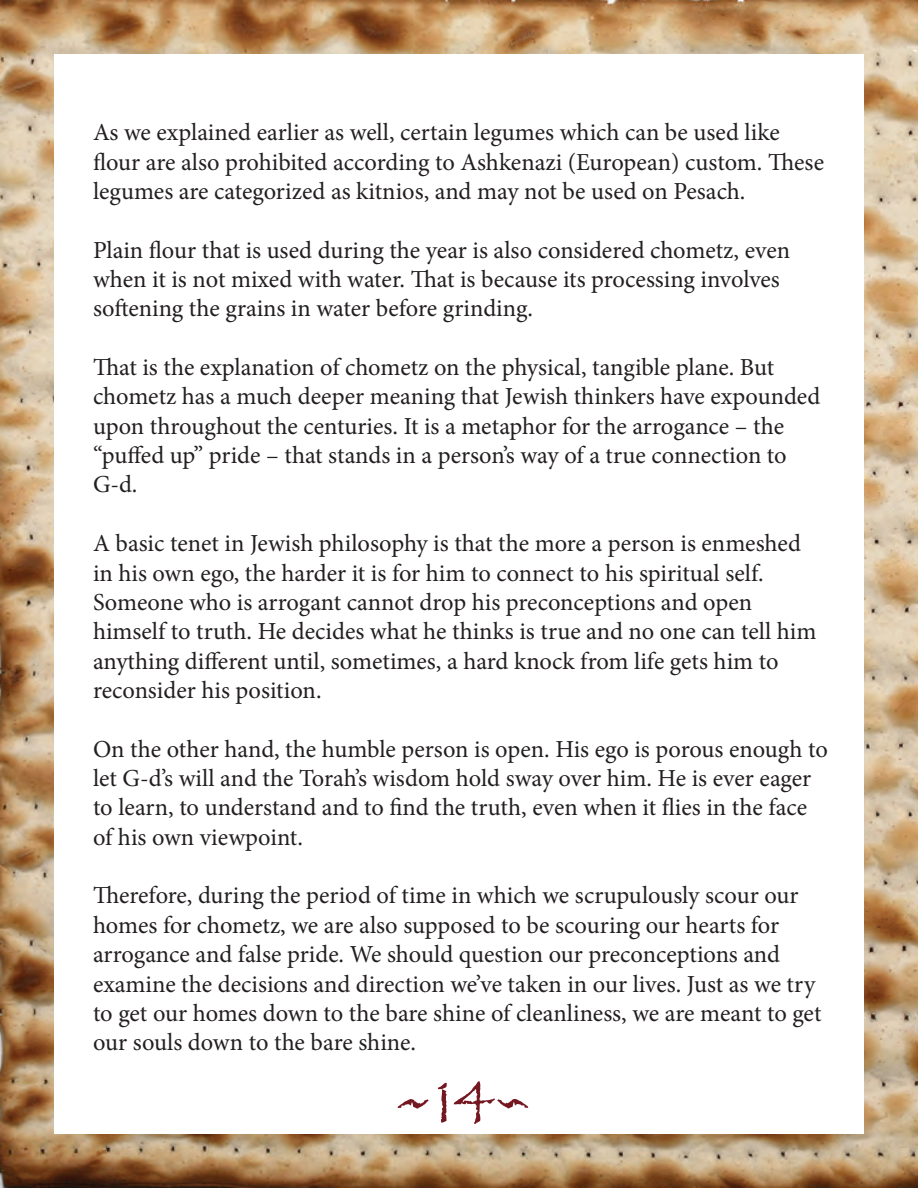
<style>
.page{position:relative;width:918px;height:1188px;background:#fff}
.page>*{position:absolute;margin:0;border:0;box-sizing:border-box;transform-origin:0 0}
.t1{font:90px "Papyrus";color:#741720}
.t2{font:72px "Papyrus";color:#741720}
.t3{font:24.45px/29.4px "Minion Pro";color:#231f20}
</style>
<div class="page">
<img style="left:0;top:0;width:918px;height:1188px">
<div style="left:54px;top:54px;width:810px;height:1080px;background:#fff"></div>
<p class="t3" style="left:93px;top:118px;width:733px">As we explained earlier as well, certain legumes which can be used like flour are also prohibited according to Ashkenazi (European) custom. These legumes are categorized as kitnios, and may not be used on Pesach.</p>
<p class="t3" style="left:93px;top:235px;width:699px">Plain flour that is used during the year is also considered chometz, even when it is not mixed with water. That is because its processing involves softening the grains in water before grinding.</p>
<p class="t3" style="left:93px;top:353px;width:729px">That is the explanation of chometz on the physical, tangible plane. But chometz has a much deeper meaning that Jewish thinkers have expounded upon throughout the centuries. It is a metaphor for the arrogance – the “puffed up” pride – that stands in a person’s way of a true connection to G-d.</p>
<p class="t3" style="left:93px;top:529px;width:725px">A basic tenet in Jewish philosophy is that the more a person is enmeshed in his own ego, the harder it is for him to connect to his spiritual self.<br>Someone who is arrogant cannot drop his preconceptions and open himself to truth. He decides what he thinks is true and no one can tell him anything different until, sometimes, a hard knock from life gets him to reconsider his position.</p>
<p class="t3" style="left:93px;top:734px;width:736px">On the other hand, the humble person is open. His ego is porous enough to let G-d’s will and the Torah’s wisdom hold sway over him. He is ever eager to learn, to understand and to find the truth, even when it flies in the face of his own viewpoint.</p>
<p class="t3" style="left:93px;top:881px;width:730px">Therefore, during the period of time in which we scrupulously scour our homes for chometz, we are also supposed to be scouring our hearts for arrogance and false pride. We should question our preconceptions and examine the decisions and direction we’ve taken in our lives. Just as we try to get our homes down to the bare shine of cleanliness, we are meant to get our souls down to the bare shine.</p>
<h2 class="t2" style="left:423px;top:1056px;width:73px">14</h2>
<h1 class="t1" style="left:395px;top:1065px;width:38px">˜</h1>
</div>
